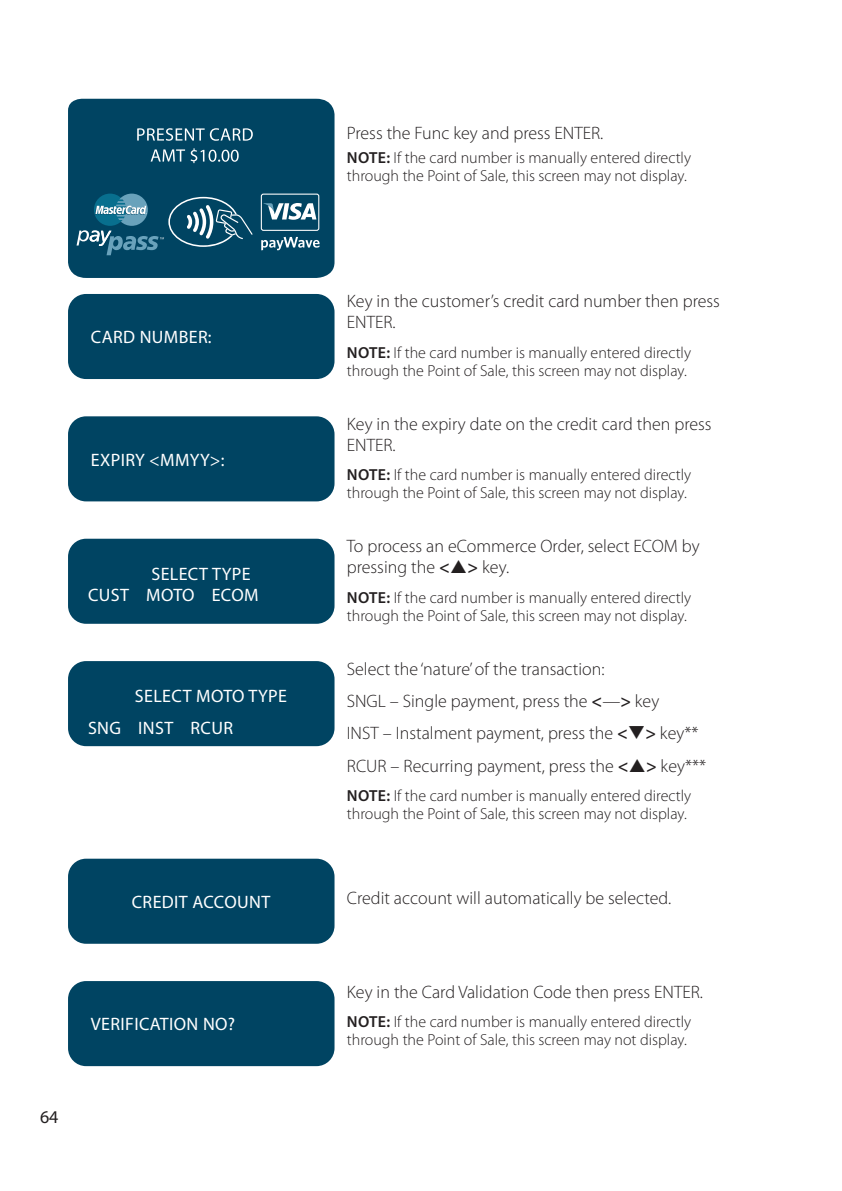
<style>
.page{position:relative;width:842px;height:1191px;background:#fff}
.page>*{position:absolute;margin:0;border:0;box-sizing:border-box;transform-origin:0 0}
.t1{font:300 18px/21px "Myriad Pro";color:#231f20}
.t2{font:18px/21px "Myriad Pro";letter-spacing:.02em;color:#fff}
.t3{font:18px "Myriad Pro";color:#231f20}
.t4{font:300 16px/18px "Myriad Pro";color:#231f20}
.s1{font-weight:600}
</style>
<div class="page">
<div style="left:68px;top:99px;width:266px;height:179px;background:#004462"></div>
<div style="left:261px;top:194px;width:58px;height:36px;background:#004462;border-radius:2px"></div>
<div style="left:261px;top:194px;width:58px;height:37px;border:1px solid #fff;border-radius:2px"></div>
<svg style="left:261px;top:237px;width:59px;height:13px"></svg>
<svg style="left:263px;top:203px;width:53px;height:17px"></svg>
<svg style="left:151px;top:148px;width:88px;height:15px"></svg>
<svg style="left:137px;top:128px;width:116px;height:13px;background:#4b7b90"></svg>
<svg style="left:77px;top:194px;width:176px;height:61px;background:#27647e"></svg>
<div style="left:68px;top:294px;width:266px;height:85px;background:#004462;border-radius:18px"></div>
<div style="left:68px;top:416px;width:266px;height:85px;background:#004462;border-radius:18px"></div>
<div style="left:68px;top:539px;width:266px;height:85px;background:#004462;border-radius:18px"></div>
<div style="left:68px;top:661px;width:266px;height:85px;background:#004462;border-radius:18px"></div>
<div style="left:68px;top:858px;width:266px;height:85px;background:#004462;border-radius:18px"></div>
<div style="left:68px;top:981px;width:266px;height:85px;background:#004462;border-radius:18px"></div>
<p class="t1" style="left:347px;top:122px;width:258px">Press the Func key and press ENTER.</p>
<p class="t4" style="left:347px;top:148px;width:346px"><span class="s1">NOTE:</span> If the card number is manually entered directly through the Point of Sale, this screen may not display.</p>
<p class="t2" style="left:91px;top:326px;width:122px">CARD NUMBER:</p>
<p class="t2" style="left:91px;top:449px;width:135px">EXPIRY &lt;MMYY&gt;:</p>
<p class="t2" style="left:88px;top:563px;width:172px;text-indent:63px">SELECT TYPE<br>CUST MOTO ECOM</p>
<p class="t2" style="left:88px;top:679px;width:200px;line-height:32.4px;text-indent:47px">SELECT MOTO TYPE<br>SNG INST RCUR</p>
<p class="t1" style="left:347px;top:291px;width:375px">Key in the customer’s credit card number then press<br>ENTER.</p>
<p class="t4" style="left:347px;top:343px;width:346px"><span class="s1">NOTE:</span> If the card number is manually entered directly through the Point of Sale, this screen may not display.</p>
<p class="t1" style="left:347px;top:413px;width:366px">Key in the expiry date on the credit card then press<br>ENTER.</p>
<p class="t4" style="left:347px;top:466px;width:346px"><span class="s1">NOTE:</span> If the card number is manually entered directly through the Point of Sale, this screen may not display.</p>
<p class="t1" style="left:347px;top:535px;width:354px">To process an eCommerce Order, select ECOM by pressing the <span class="s1">&lt; &gt;</span> key.</p>
<p class="t4" style="left:347px;top:588px;width:346px"><span class="s1">NOTE:</span> If the card number is manually entered directly through the Point of Sale, this screen may not display.</p>
<p class="t1" style="left:347px;top:652px;width:361px;line-height:32.4px">Select the ‘nature’ of the transaction:<br>SNGL – Single payment, press the <span class="s1">&lt;</span>—<span class="s1">&gt;</span> key<br>INST – Instalment payment, press the <span class="s1">&lt;</span>❑<span class="s1">&gt;</span> key** RCUR – Recurring payment, press the <span class="s1">&lt; &gt;</span> key***</p>
<p class="t4" style="left:347px;top:786px;width:346px"><span class="s1">NOTE:</span> If the card number is manually entered directly through the Point of Sale, this screen may not display.</p>
<p class="t2" style="left:132px;top:891px;width:140px">CREDIT ACCOUNT</p>
<p class="t1" style="left:347px;top:887px;width:326px">Credit account will automatically be selected.</p>
<p class="t3" style="left:40px;top:1105px;width:20px">64</p>
<p class="t2" style="left:91px;top:1013px;width:146px">VERIFICATION NO?</p>
<p class="t1" style="left:347px;top:981px;width:358px">Key in the Card Validation Code then press ENTER.</p>
<p class="t4" style="left:347px;top:1012px;width:346px"><span class="s1">NOTE:</span> If the card number is manually entered directly through the Point of Sale, this screen may not display.</p>
</div>
